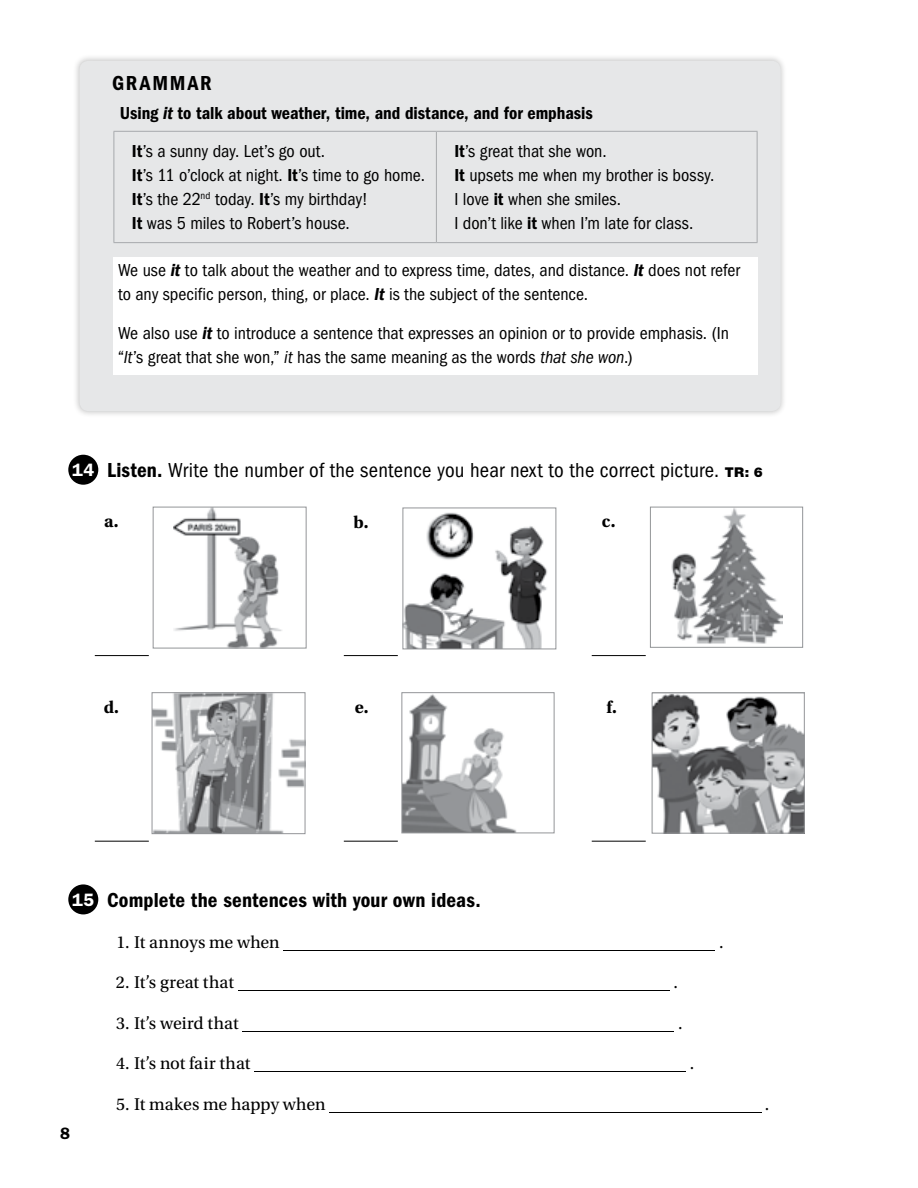
<style>
.page{position:relative;width:918px;height:1188px;background:#fff}
.page>*{position:absolute;margin:0;border:0;box-sizing:border-box;transform-origin:0 0}
.t1{font:condensed 21px "ITC Franklin Gothic Std";letter-spacing:.01em;color:#000}
.t2{font:21px "ITC Franklin Gothic Std Dm Cd";letter-spacing:.01em;color:#000}
.t3{font:21px "ITC Franklin Gothic Std Dm Cd";letter-spacing:.09em;color:#000}
.t4{font:condensed 18px/24px "ITC Franklin Gothic Std";color:#000}
.t5{font:18px "Utopia Std";color:#000}
.t6{font:18px "ITC Franklin Gothic Std Dm Cd";color:#000}
.t7{font:700 18px "Utopia Std";color:#000}
.t8{font:600 18px "ITC Franklin Gothic Std";color:#fff}
.t9{font:600 16.5px "ITC Franklin Gothic Std";color:#000}
.s1{font-family:"ITC Franklin Gothic Std Dm Cd It"}
.s2{font-family:"ITC Franklin Gothic Std Dm Cd";font-stretch:normal}
.s3{font-family:"ITC Franklin Gothic Std Dm Cd It";font-stretch:normal}
.s4{font-style:italic}
.s5{font-weight:600;font-stretch:normal;font-size:18px;color:#fff}
.s6{font-family:"Helvetica Neue LT Std";font-weight:900;font-stretch:normal;font-size:13.5px}
</style>
<div class="page">
<div style="left:73px;top:54px;width:715px;height:364px;background:#000;opacity:.25"></div>
<div style="left:80px;top:61px;width:701px;height:350px;background:#e6e7e8;border-radius:9px"></div>
<div style="left:113px;top:257px;width:645px;height:117px;background:#fff"></div>
<hr style="left:114px;top:131px;width:322px;height:1px;background:#a7a9ac">
<hr style="left:114px;top:132px;width:1px;height:110px;background:#a7a9ac">
<hr style="left:436px;top:131px;width:322px;height:1px;background:#a7a9ac">
<hr style="left:436px;top:132px;width:1px;height:110px;background:#a7a9ac">
<hr style="left:757px;top:132px;width:1px;height:110px;background:#a7a9ac">
<hr style="left:114px;top:242px;width:322px;height:1px;background:#a7a9ac">
<hr style="left:436px;top:242px;width:322px;height:1px;background:#a7a9ac">
<div style="left:68px;top:455px;width:30px;height:30px;background:#000;border-radius:50%"></div>
<div style="left:283px;top:947px;width:389px;height:5px;background:#fff;opacity:.5"></div>
<svg style="left:319px;top:947px;width:396px;height:5px"></svg>
<hr style="left:237px;top:988px;width:389px;height:4px;background:#fff;opacity:.5">
<svg style="left:273px;top:988px;width:397px;height:4px"></svg>
<div style="left:242px;top:1028px;width:389px;height:5px;background:#fff;opacity:.5"></div>
<svg style="left:278px;top:1028px;width:396px;height:5px"></svg>
<hr style="left:254px;top:1069px;width:388px;height:4px;background:#fff;opacity:.5">
<svg style="left:290px;top:1069px;width:396px;height:4px"></svg>
<div style="left:329px;top:1109px;width:388px;height:5px;background:#fff;opacity:.5"></div>
<svg style="left:365px;top:1109px;width:397px;height:5px"></svg>
<div style="left:68px;top:884px;width:30px;height:30px;background:#000;border-radius:50%"></div>
<img style="left:173px;top:509px;width:109px;height:137px">
<div style="left:153px;top:507px;width:154px;height:141px;border:1px solid #939598"></div>
<hr style="left:95px;top:655px;width:54px;height:1px;background:#000">
<img style="left:671px;top:509px;width:112px;height:135px">
<div style="left:650px;top:507px;width:153px;height:141px;border:1px solid #939598"></div>
<hr style="left:344px;top:655px;width:54px;height:1px;background:#000">
<img style="left:403px;top:694px;width:113px;height:137px">
<div style="left:401px;top:692px;width:153px;height:141px;border:1px solid #939598"></div>
<hr style="left:592px;top:655px;width:54px;height:1px;background:#000">
<hr style="left:95px;top:841px;width:54px;height:1px;background:#000">
<img style="left:154px;top:694px;width:149px;height:138px">
<div style="left:152px;top:692px;width:153px;height:142px;border:1px solid #939598"></div>
<hr style="left:344px;top:841px;width:54px;height:1px;background:#000">
<img style="left:654px;top:695px;width:149px;height:137px">
<div style="left:652px;top:693px;width:153px;height:141px;border:1px solid #939598"></div>
<hr style="left:592px;top:841px;width:54px;height:1px;background:#000">
<img style="left:405px;top:512px;width:143px;height:135px">
<div style="left:403px;top:508px;width:153px;height:141px;border:1px solid #939598"></div>
<p class="t3" style="left:112px;top:72px;width:101px">GrAmmAr</p>
<p class="t6" style="left:120px;top:103px;width:474px">Using <span class="s1">it</span> to talk about weather, time, and distance, and for emphasis</p>
<p class="t4" style="left:132px;top:139px;width:295px"><span class="s2">It</span>’s a sunny day. Let’s go out.<br><span class="s2">It</span>’s 11 o’clock at night. <span class="s2">It</span>’s time to go home.<br><span class="s2">It</span>’s the 22<sup>nd</sup> today. <span class="s2">It</span>’s my birthday!<br><span class="s2">It</span> was 5 miles to Robert’s house.</p>
<p class="t4" style="left:454px;top:139px;width:261px"><span class="s2">It</span>’s great that she won.<br><span class="s2">It</span> upsets me when my brother is bossy.<br>I love <span class="s2">it</span> when she smiles.<br>I don’t like <span class="s2">it</span> when I’m late for class.</p>
<p class="t4" style="left:118px;top:258px;width:624px">We use <span class="s3">it</span> to talk about the weather and to express time, dates, and distance. <span class="s3">It</span> does not refer to any specific person, thing, or place. <span class="s3">It</span> is the subject of the sentence.</p>
<p class="t4" style="left:118px;top:321px;width:613px">We also use <span class="s3">it</span> to introduce a sentence that expresses an opinion or to provide emphasis. (In “<span class="s4">It</span>’s great that she won,” <span class="s4">it</span> has the same meaning as the words <span class="s4">that she won</span>.)</p>
<p class="t1" style="left:72px;top:459px;width:692px"><span class="s5">14</span> <span class="s2">Listen.</span> Write the number of the sentence you hear next to the correct picture. <span class="s6">TR: 6</span></p>
<p class="t7" style="left:354px;top:512px;width:16px">b.</p>
<p class="t7" style="left:104px;top:511px;width:16px">a.</p>
<p class="t7" style="left:602px;top:511px;width:15px">c.</p>
<p class="t7" style="left:104px;top:696px;width:17px">d.</p>
<p class="t7" style="left:355px;top:696px;width:15px">e.</p>
<p class="t7" style="left:606px;top:696px;width:12px">f.</p>
<p class="t8" style="left:72px;top:889px;width:24px">15</p>
<p class="t9" style="left:60px;top:1123px;width:11px">8</p>
<p class="t2" style="left:107px;top:888px;width:375px">Complete the sentences with your own ideas.</p>
<p class="t5" style="left:117px;top:932px;width:165px">1. It annoys me when</p>
<p class="t5" style="left:719px;top:932px;width:6px">.</p>
<p class="t5" style="left:116px;top:973px;width:120px">2. It’s great that</p>
<p class="t5" style="left:673px;top:973px;width:6px">.</p>
<p class="t5" style="left:116px;top:1013px;width:124px">3. It’s weird that</p>
<p class="t5" style="left:678px;top:1013px;width:6px">.</p>
<p class="t5" style="left:116px;top:1054px;width:136px">4. It’s not fair that</p>
<p class="t5" style="left:690px;top:1054px;width:6px">.</p>
<p class="t5" style="left:116px;top:1094px;width:211px">5. It makes me happy when</p>
<p class="t5" style="left:765px;top:1094px;width:6px">.</p>
</div>
